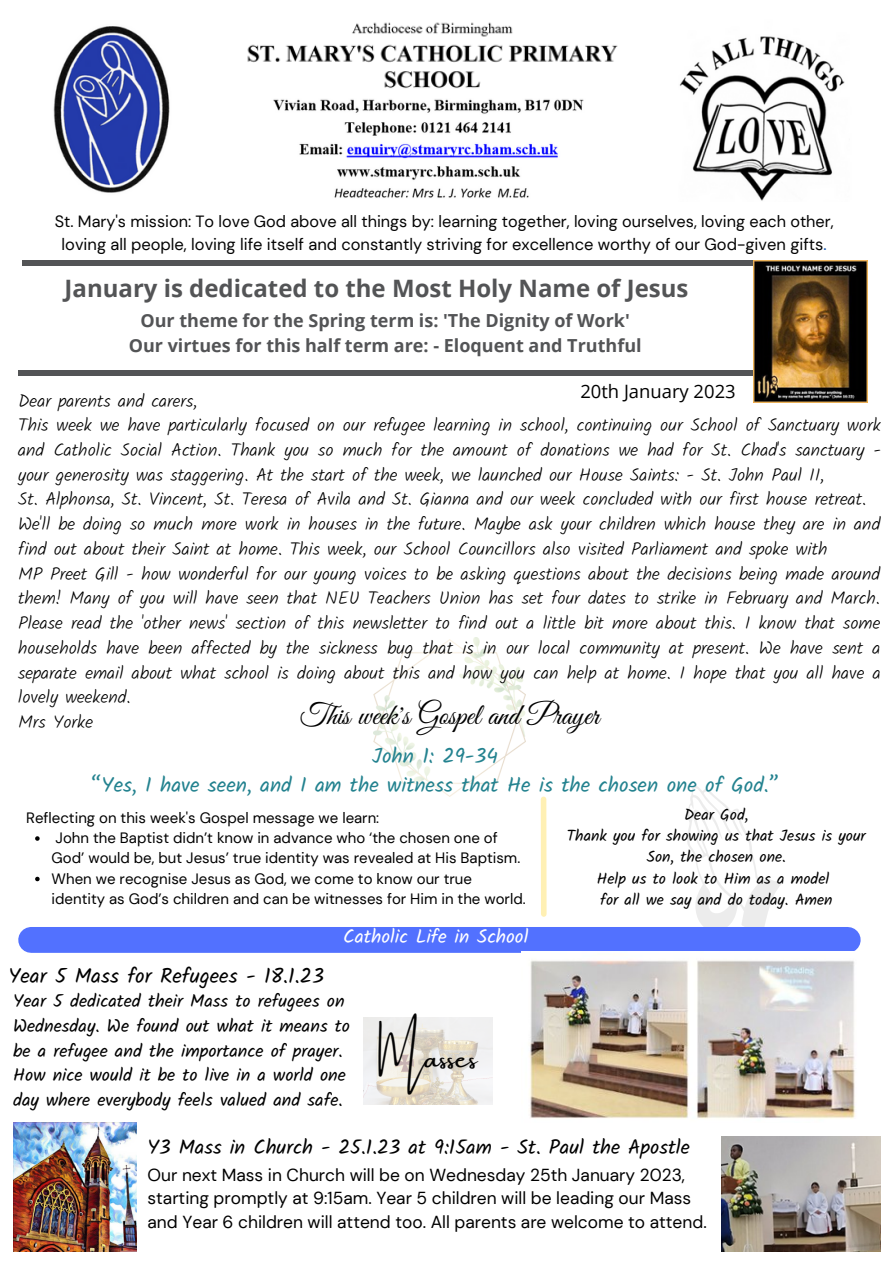
<style>
.page{position:relative;width:893px;height:1264px;background:#fff}
.page>*{position:absolute;margin:0;border:0;box-sizing:border-box;transform-origin:0 0}
.t1{font:29.85px "Great Vibes";color:#000}
.t2{font:29.4px "Amsterdam One";color:#030303}
.t3{font:700 24px "Open Sans";color:#535456}
.t4{font:21px/29.2px "Kalam";color:#23828f;text-align:center}
.t5{font:21px "Kalam";color:#000}
.t6{font:20.25px "Kalam";color:#000}
.t7{font:19.2px "Kalam";color:#fff}
.t8{font:18.45px "Open Sans";color:#000}
.t9{font:300 18px/24.8px "Kalam";color:#000}
.t10{font:18px/24.8px "Kalam";color:#000}
.t11{font:700 18px/24.8px "Open Sans";color:#535456;text-align:center}
.t12{font:17.4px/23.9px "DM Sans";color:#000}
.t13{font:16.5px "DM Sans";color:#030303}
.t14{font:16.2px "DM Sans";color:#030303}
.t15{font:15.75px/21.3px "Kalam";color:#000;text-align:center}
.t16{font:15px/20.2px "DM Sans";color:#000}
.s1{color:#004aad}
</style>
<div class="page">
<svg style="left:687px;top:786px;width:95px;height:141px"></svg>
<div style="left:540px;top:799px;width:6px;height:115px;background:#fff0b4"></div>
<img style="left:374px;top:637px;width:151px;height:159px">
<div style="left:31px;top:927px;width:816px;height:25px;background:#5271ff"></div>
<img style="left:53px;top:26px;width:117px;height:167px">
<img style="left:679px;top:36px;width:166px;height:165px">
<img style="left:247px;top:22px;width:371px;height:67px">
<img style="left:273px;top:99px;width:311px;height:99px">
<div style="left:22px;top:260px;width:834px;height:5px;background:#535456"></div>
<div style="left:18px;top:370px;width:834px;height:5px;background:#535456"></div>
<img style="left:753px;top:260px;width:114px;height:142px">
<img style="left:13px;top:1122px;width:124px;height:129px">
<img style="left:363px;top:1017px;width:129px;height:87px">
<img style="left:521px;top:951px;width:334px;height:168px">
<img style="left:721px;top:1136px;width:159px;height:115px">
<svg style="left:35px;top:836px;width:5px;height:4px"></svg>
<svg style="left:35px;top:876px;width:5px;height:5px"></svg>
<p class="t14" style="left:55px;top:210px;width:780px">St. Mary's mission: To love God above all things by: learning together, loving ourselves, loving each other,</p>
<p class="t13" style="left:62px;top:234px;width:766px">loving all people, loving life itself and constantly striving for excellence worthy of our God-given gifts<span class="s1">.</span></p>
<h3 class="t3" style="left:65px;top:271px;width:625px">January is dedicated to the Most Holy Name of Jesus</h3>
<p class="t11" style="left:129px;top:308px;width:514px">Our theme for the Spring term is: 'The Dignity of Work'<br>Our virtues for this half term are: - Eloquent and Truthful</p>
<p class="t8" style="left:580px;top:378px;width:157px">20th January 2023</p>
<p class="t9" style="left:18px;top:388px;width:864px">Dear parents and carers,<br>This week we have particularly focused on our refugee learning in school, continuing our School of Sanctuary work and Catholic Social Action. Thank you so much for the amount of donations we had for St. Chad's sanctuary - your generosity was staggering. At the start of the week, we launched our House Saints: - St. John Paul II,<br>St. Alphonsa, St. Vincent, St. Teresa of Avila and St. Gianna and our week concluded with our first house retreat.<br>We'll be doing so much more work in houses in the future. Maybe ask your children which house they are in and find out about their Saint at home. This week, our School Councillors also visited Parliament and spoke with<br>MP Preet Gill - how wonderful for our young voices to be asking questions about the decisions being made around them! Many of you will have seen that NEU Teachers Union has set four dates to strike in February and March.<br>Please read the 'other news' section of this newsletter to find out a little bit more about this. I know that some households have been affected by the sickness bug that is in our local community at present. We have sent a separate email about what school is doing about this and how you can help at home. I hope that you all have a lovely weekend.<br>Mrs Yorke</p>
<h1 class="t1" style="left:300px;top:698px;width:301px">This week's Gospel and Prayer</h1>
<p class="t4" style="left:91px;top:740px;width:689px">John 1: 29-34<br>“Yes, I have seen, and I am the witness that He is the chosen one of God.”</p>
<p class="t16" style="left:26px;top:807px;width:354px">Reflecting on this week's Gospel message we learn:</p>
<p class="t15" style="left:567px;top:803px;width:300px">Dear God,<br>Thank you for showing us that Jesus is your<br>Son, the chosen one.<br>Help us to look to Him as a model<br>for all we say and do today. Amen</p>
<p class="t16" style="left:52px;top:827px;width:475px">John the Baptist didn’t know in advance who ‘the chosen one of God’ would be, but Jesus’ true identity was revealed at His Baptism.<br>When we recognise Jesus as God, we come to know our true identity as God’s children and can be witnesses for Him in the world.</p>
<p class="t7" style="left:343px;top:925px;width:187px">Catholic Life in School</p>
<p class="t5" style="left:8px;top:963px;width:317px">Year 5 Mass for Refugees - 18.1.23</p>
<p class="t10" style="left:13px;top:988px;width:338px">Year 5 dedicated their Mass to refugees on Wednesday. We found out what it means to be a refugee and the importance of prayer.<br>How nice would it be to live in a world one day where everybody feels valued and safe.</p>
<h2 class="t2" style="left:378px;top:1042px;width:101px">Masses</h2>
<p class="t6" style="left:147px;top:1135px;width:544px">Y3 Mass in Church - 25.1.23 at 9:15am - St. Paul the Apostle</p>
<p class="t12" style="left:147px;top:1162px;width:560px">Our next Mass in Church will be on Wednesday 25th January 2023, starting promptly at 9:15am. Year 5 children will be leading our Mass and Year 6 children will attend too. All parents are welcome to attend.</p>
</div>
